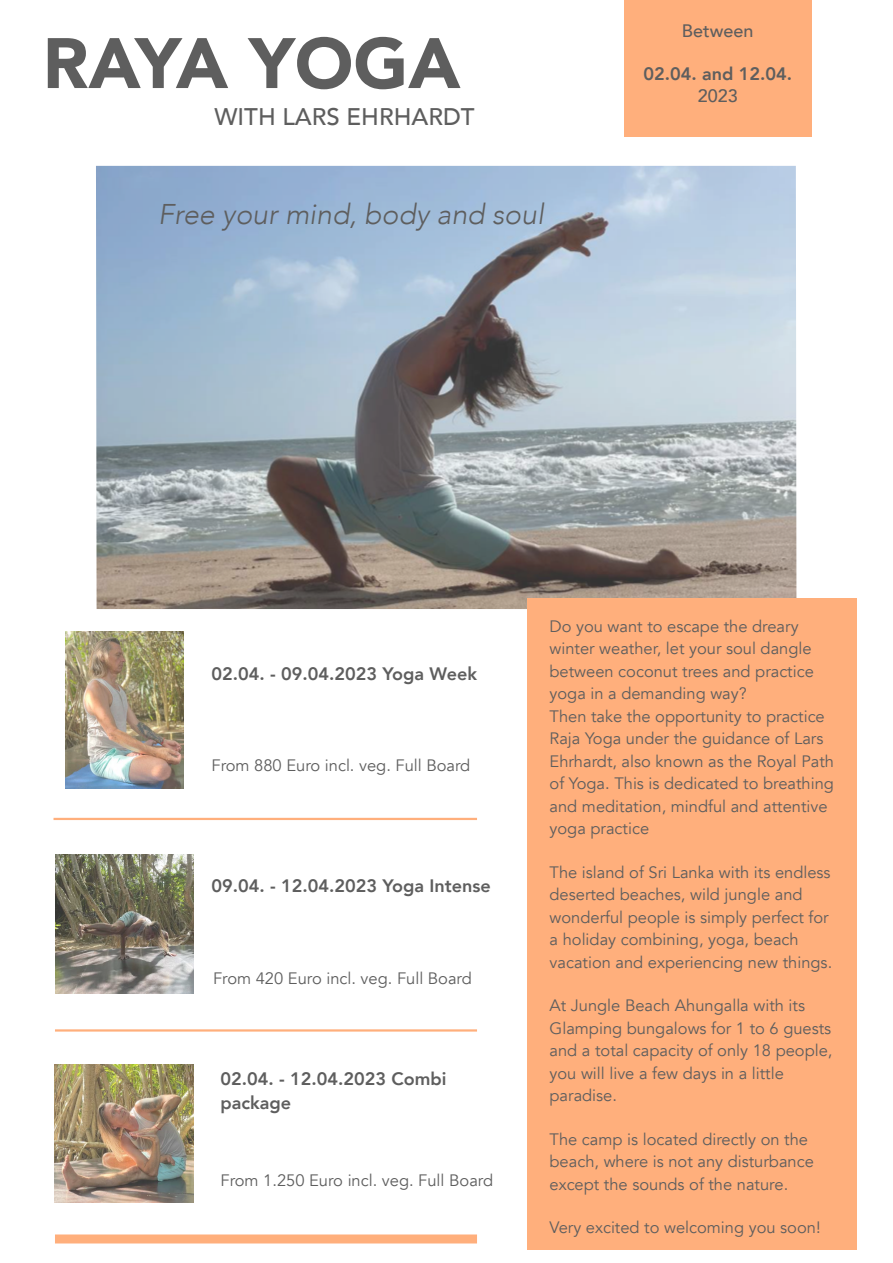
<style>
.page{position:relative;width:893px;height:1263px;background:#fff}
.page>*{position:absolute;margin:0;border:0;box-sizing:border-box;transform-origin:0 0}
.t1{font:900 70.5px "Avenir";color:#5e5e5e}
.t2{font:italic 300 28.5px "Avenir";color:#5e5e5e}
.t3{font:500 24px "Avenir";color:#5e5e5e}
.t4{font:800 18px/24px "Avenir";color:#5e5e5e}
.t5{font:500 18px "Avenir";color:#5e5e5e}
.t6{font:16.5px/22.5px "Avenir";color:#5e5e5e}
</style>
<div class="page">
<img style="left:96px;top:166px;width:700px;height:443px">
<div style="left:624px;top:0;width:188px;height:136px;background:#ffaf7c"></div>
<div style="left:527px;top:598px;width:330px;height:652px;background:#ffaf7c"></div>
<img style="left:55px;top:855px;width:139px;height:138px">
<img style="left:55px;top:1064px;width:138px;height:139px">
<img style="left:65px;top:631px;width:118px;height:158px">
<hr style="left:54px;top:818px;width:423px;height:2px;background:#ffaf7c">
<hr style="left:55px;top:1029px;width:422px;height:2px;background:#ffaf7c">
<div style="left:55px;top:1234px;width:422px;height:9px;background:#ffaf7c"></div>
<h1 class="t1" style="left:43px;top:3px;width:419px">RAYA YOGA</h1>
<h3 class="t3" style="left:214px;top:95px;width:262px">WITH LARS EHRHARDT</h3>
<h2 class="t2" style="left:158px;top:198px;width:387px">Free your mind, body and soul</h2>
<p class="t5" style="left:682px;top:15px;width:73px">Between</p>
<p class="t4" style="left:643px;top:62px;width:150px">02.04. and 12.04.</p>
<p class="t5" style="left:698px;top:80px;width:42px">2023</p>
<p class="t4" style="left:212px;top:662px;width:267px">02.04. - 09.04.2023 Yoga Week</p>
<p class="t6" style="left:212px;top:754px;width:260px">From 880 Euro incl. veg. Full Board</p>
<p class="t4" style="left:212px;top:874px;width:281px">09.04. - 12.04.2023 Yoga Intense</p>
<p class="t6" style="left:213px;top:967px;width:260px">From 420 Euro incl. veg. Full Board</p>
<p class="t4" style="left:220px;top:1066px;width:227px">02.04. - 12.04.2023 Combi package</p>
<p class="t6" style="left:220px;top:1170px;width:274px">From 1.250 Euro incl. veg. Full Board</p>
<p class="t6" style="left:550px;top:615px;width:286px">Do you want to escape the dreary winter weather, let your soul dangle between coconut trees and practice yoga in a demanding way?<br>Then take the opportunity to practice<br>Raja Yoga under the guidance of Lars<br>Ehrhardt, also known as the Royal Path of Yoga. This is dedicated to breathing and meditation, mindful and attentive yoga practice</p>
<p class="t6" style="left:550px;top:861px;width:284px">The island of Sri Lanka with its endless deserted beaches, wild jungle and wonderful people is simply perfect for a holiday combining, yoga, beach vacation and experiencing new things.</p>
<p class="t6" style="left:550px;top:994px;width:284px">At Jungle Beach Ahungalla with its<br>Glamping bungalows for 1 to 6 guests and a total capacity of only 18 people, you will live a few days in a little paradise.</p>
<p class="t6" style="left:550px;top:1128px;width:266px">The camp is located directly on the beach, where is not any disturbance except the sounds of the nature.</p>
<p class="t6" style="left:550px;top:1216px;width:273px">Very excited to welcoming you soon!</p>
</div>
